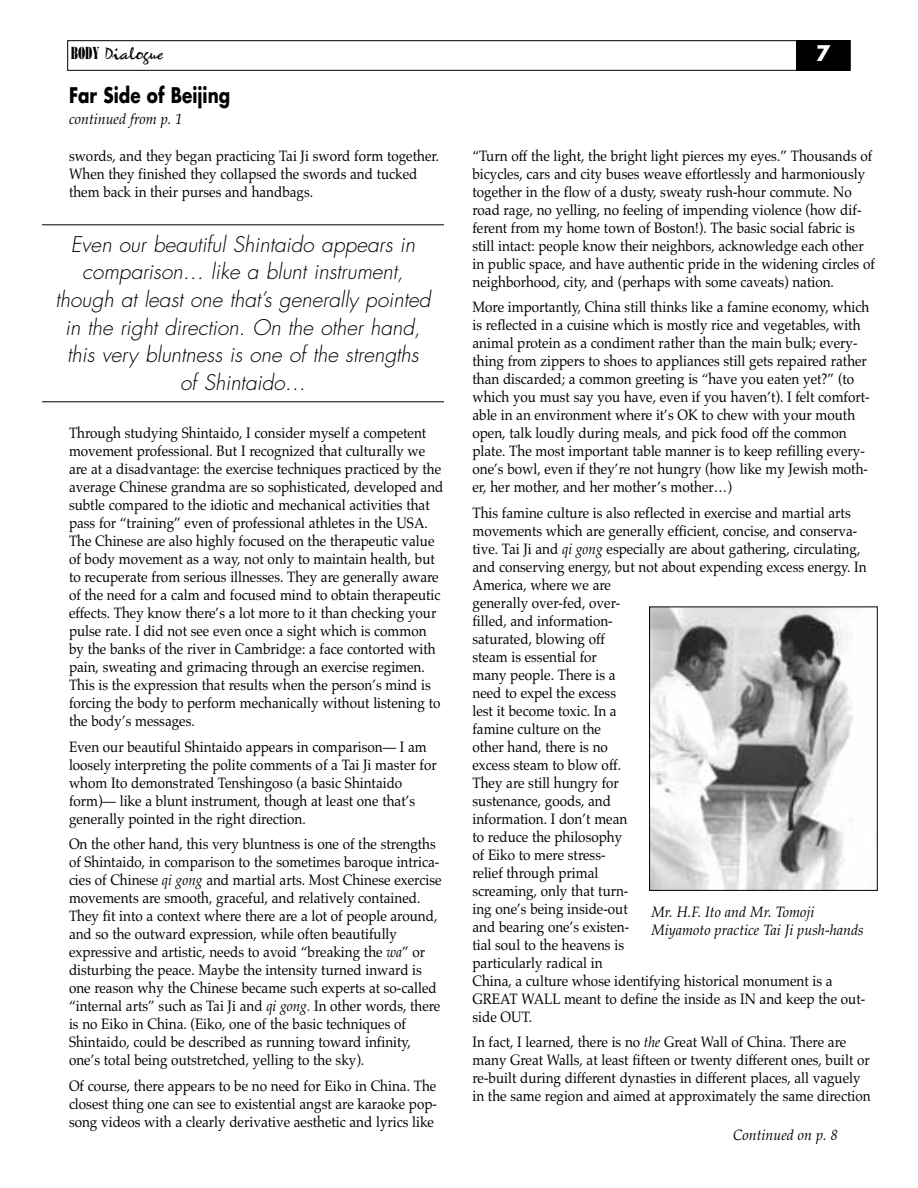
<style>
.page{position:relative;width:918px;height:1188px;background:#fff}
.page>*{position:absolute;margin:0;border:0;box-sizing:border-box;transform-origin:0 0}
.t1{font:italic 300 21px/27.6px "Futura";color:#000;text-align:center}
.t2{font:700 21px "Futura";color:#000;scale:.8 1}
.t3{font:700 21px "Futura";color:#fff}
.t4{font:18px "Zephyr Script";color:#000}
.t5{font:15px/18px "Palatino";color:#000;scale:.9 1}
.t6{font:italic 15px/18.3px "Palatino";color:#000;scale:.95 1}
.s1{font-family:"Bodoni";font-stretch:ultra-condensed}
.s2{font-style:italic}
</style>
<div class="page">
<div style="left:67px;top:40px;width:783px;height:31px;border:1px solid #000"></div>
<div style="left:796px;top:40px;width:54px;height:31px;background:#000"></div>
<hr style="left:42px;top:225px;width:402px;height:1px;background:#000">
<hr style="left:42px;top:402px;width:402px;height:1px;background:#000">
<img style="left:651px;top:609px;width:202px;height:280px">
<div style="left:649px;top:607px;width:228px;height:284px;border:1px solid #000"></div>
<p class="t4" style="left:71px;top:46px;width:94px"><span class="s1">BODY</span> Dialogue</p>
<h1 class="t3" style="left:816px;top:43px;width:16px">7</h1>
<h1 class="t2" style="left:69px;top:85px;width:203px">Far Side of Beijing</h1>
<p class="t6" style="left:69px;top:111px;width:121px">continued from p. 1</p>
<p class="t5" style="left:69px;top:149px;width:413px">swords, and they began practicing Tai Ji sword form together.<br>When they finished they collapsed the swords and tucked them back in their purses and handbags.</p>
<h1 class="t1" style="left:55px;top:232px;width:377px">Even our beautiful Shintaido appears in comparison… like a blunt instrument, though at least one that’s generally pointed in the right direction. On the other hand, this very bluntness is one of the strengths<br>of Shintaido…</h1>
<p class="t5" style="left:69px;top:426px;width:418px">Through studying Shintaido, I consider myself a competent movement professional. But I recognized that culturally we are at a disadvantage: the exercise techniques practiced by the average Chinese grandma are so sophisticated, developed and subtle compared to the idiotic and mechanical activities that pass for “training” even of professional athletes in the USA.<br>The Chinese are also highly focused on the therapeutic value of body movement as a way, not only to maintain health, but to recuperate from serious illnesses. They are generally aware of the need for a calm and focused mind to obtain therapeutic effects. They know there’s a lot more to it than checking your pulse rate. I did not see even once a sight which is common by the banks of the river in Cambridge: a face contorted with pain, sweating and grimacing through an exercise regimen.<br>This is the expression that results when the person’s mind is forcing the body to perform mechanically without listening to the body’s messages.</p>
<p class="t5" style="left:69px;top:740px;width:410px">Even our beautiful Shintaido appears in comparison— I am loosely interpreting the polite comments of a Tai Ji master for whom Ito demonstrated Tenshingoso (a basic Shintaido form)— like a blunt instrument, though at least one that’s generally pointed in the right direction.</p>
<p class="t5" style="left:69px;top:837px;width:415px">On the other hand, this very bluntness is one of the strengths of Shintaido, in comparison to the sometimes baroque intrica&shy;cies of Chinese <span class="s2">qi gong</span> and martial arts. Most Chinese exercise movements are smooth, graceful, and relatively contained.<br>They fit into a context where there are a lot of people around, and so the outward expression, while often beautifully expressive and artistic, needs to avoid “breaking the <span class="s2">wa</span>” or disturbing the peace. Maybe the intensity turned inward is one reason why the Chinese became such experts at so-called “internal arts” such as Tai Ji and <span class="s2">qi gong.</span> In other words, there is no Eiko in China. (Eiko, one of the basic techniques of Shintaido, could be described as running toward infinity, one’s total being outstretched, yelling to the sky).</p>
<p class="t5" style="left:69px;top:1079px;width:410px;text-align:justify">Of course, there appears to be no need for Eiko in China. The closest thing one can see to existential angst are karaoke pop&shy;song videos with a clearly derivative aesthetic and lyrics like</p>
<p class="t5" style="left:473px;top:149px;width:449px">“Turn off the light, the bright light pierces my eyes.” Thousands of bicycles, cars and city buses weave effortlessly and harmoniously together in the flow of a dusty, sweaty rush-hour commute. No road rage, no yelling, no feeling of impending violence (how dif&shy;ferent from my home town of Boston!). The basic social fabric is still intact: people know their neighbors, acknowledge each other in public space, and have authentic pride in the widening circles of neighborhood, city, and (perhaps with some caveats) nation.</p>
<p class="t5" style="left:473px;top:300px;width:443px">More importantly, China still thinks like a famine economy, which is reflected in a cuisine which is mostly rice and vegetables, with animal protein as a condiment rather than the main bulk; every&shy;thing from zippers to shoes to appliances still gets repaired rather than discarded; a common greeting is “have you eaten yet?” (to which you must say you have, even if you haven’t). I felt comfort&shy;able in an environment where it’s OK to chew with your mouth open, talk loudly during meals, and pick food off the common plate. The most important table manner is to keep refilling every&shy;one’s bowl, even if they’re not hungry (how like my Jewish moth&shy;er, her mother, and her mother’s mother…)</p>
<p class="t5" style="left:473px;top:506px;width:440px">This famine culture is also reflected in exercise and martial arts movements which are generally efficient, concise, and conserva&shy;tive. Tai Ji and <span class="s2">qi gong</span> especially are about gathering, circulating, and conserving energy, but not about expending excess energy. In<br>America, where we are<br>generally over-fed, over-<br>filled, and information-<br>saturated, blowing off<br>steam is essential for<br>many people. There is a<br>need to expel the excess<br>lest it become toxic. In a<br>famine culture on the<br>other hand, there is no<br>excess steam to blow off.<br>They are still hungry for<br>sustenance, goods, and<br>information. I don’t mean<br>to reduce the philosophy<br>of Eiko to mere stress-<br>relief through primal<br>screaming, only that turn-<br>ing one’s being inside-out<br>and bearing one’s existen-<br>tial soul to the heavens is<br>particularly radical in<br>China, a culture whose identifying historical monument is a<br>GREAT WALL meant to define the inside as IN and keep the out&shy;side OUT.</p>
<p class="t5" style="left:473px;top:1035px;width:444px">In fact, I learned, there is no <span class="s2">the</span> Great Wall of China. There are many Great Walls, at least fifteen or twenty different ones, built or re-built during different dynasties in different places, all vaguely in the same region and aimed at approximately the same direction</p>
<p class="t6" style="left:651px;top:904px;width:225px">Mr. H.F. Ito and Mr. Tomoji<br>Miyamoto practice Tai Ji push-hands</p>
<p class="t6" style="left:733px;top:1128px;width:112px">Continued on p. 8</p>
</div>
